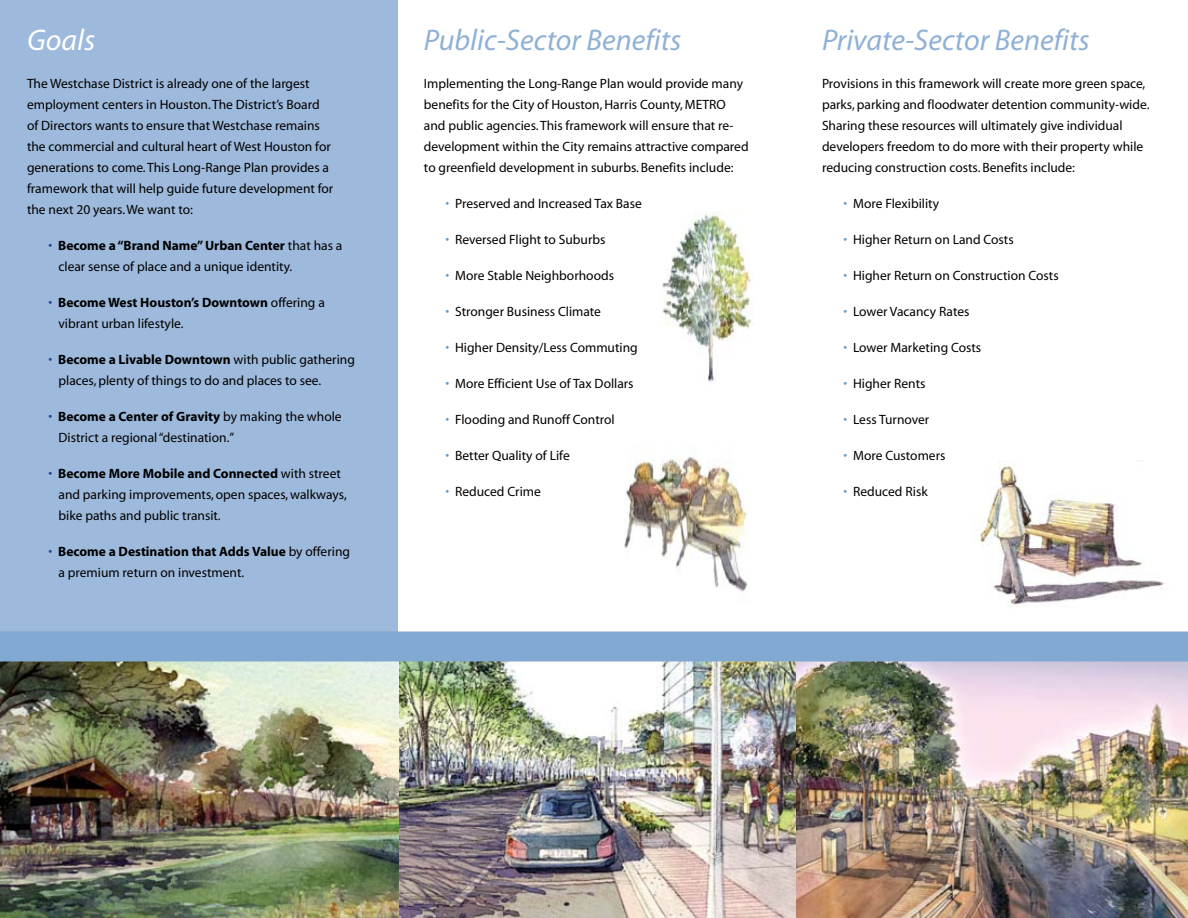
<style>
.page{position:relative;width:1188px;height:918px;background:#fff}
.page>*{position:absolute;margin:0;border:0;box-sizing:border-box;transform-origin:0 0}
.t1{font:italic 30px "Myriad";color:#8fb1d6}
.t2{font:italic 30px "Myriad";color:#fff}
.t3{font:13.5px/21px "Myriad";color:#000}
.s1{color:#24408f}
.s2{font-weight:700}
.s3{color:#6799c8}
</style>
<div class="page">
<img style="left:398px;top:662px;width:790px;height:256px">
<div style="left:0;top:0;width:398px;height:639px;background:#9db9db"></div>
<img style="left:978px;top:465px;width:187px;height:143px">
<img style="left:624px;top:449px;width:124px;height:143px">
<img style="left:662px;top:211px;width:91px;height:171px">
<img style="left:0;top:662px;width:398px;height:256px">
<div style="left:0;top:632px;width:1188px;height:30px;background:#82a9d1"></div>
<h1 class="t2" style="left:27px;top:25px;width:70px">Goals</h1>
<p class="t3" style="left:27px;top:73px;width:308px">The Westchase District is already one of the largest employment centers in Houston. The District’s Board of Directors wants to ensure that Westchase remains the commercial and cultural heart of West Houston for generations to come. This Long-Range Plan provides a framework that will help guide future development for the next 20 years. We want to:</p>
<p class="t3" style="left:59px;top:235px;width:285px;text-indent:-10px"><span class="s1">•</span> <span class="s2">Become a “Brand Name” Urban Center</span> that has a clear sense of place and a unique identity.</p>
<p class="t3" style="left:59px;top:292px;width:268px;text-indent:-10px"><span class="s1">•</span> <span class="s2">Become West Houston’s Downtown</span> offering a vibrant urban lifestyle.</p>
<p class="t3" style="left:58px;top:349px;width:298px;text-indent:-10px"><span class="s1">•</span> <span class="s2">Become a Livable Downtown</span> with public gathering places, plenty of things to do and places to see.</p>
<p class="t3" style="left:58px;top:406px;width:285px;text-indent:-10px"><span class="s1">•</span> <span class="s2">Become a Center of Gravity</span> by making the whole<br>District a regional “destination.”</p>
<p class="t3" style="left:58px;top:463px;width:290px;text-indent:-10px"><span class="s1">•</span> <span class="s2">Become More Mobile and Connected</span> with street and parking improvements, open spaces, walkways, bike paths and public transit.</p>
<p class="t3" style="left:58px;top:541px;width:293px;text-indent:-10px"><span class="s1">•</span> <span class="s2">Become a Destination that Adds Value</span> by offering a premium return on investment.</p>
<h1 class="t1" style="left:424px;top:25px;width:259px">Public-Sector Benefits</h1>
<p class="t3" style="left:424px;top:73px;width:326px">Implementing the Long-Range Plan would provide many benefits for the City of Houston, Harris County, METRO and public agencies. This framework will ensure that re&shy;development within the City remains attractive compared to greenfield development in suburbs. Benefits include:</p>
<p class="t3" style="left:446px;top:193px;width:198px"><span class="s3">•</span> Preserved and Increased Tax Base</p>
<p class="t3" style="left:446px;top:229px;width:161px"><span class="s3">•</span> Reversed Flight to Suburbs</p>
<p class="t3" style="left:446px;top:265px;width:170px"><span class="s3">•</span> More Stable Neighborhoods</p>
<p class="t3" style="left:446px;top:301px;width:157px"><span class="s3">•</span> Stronger Business Climate</p>
<p class="t3" style="left:446px;top:337px;width:194px"><span class="s3">•</span> Higher Density/Less Commuting</p>
<p class="t3" style="left:446px;top:373px;width:190px"><span class="s3">•</span> More Efficient Use of Tax Dollars</p>
<p class="t3" style="left:446px;top:409px;width:171px"><span class="s3">•</span> Flooding and Runoff Control</p>
<p class="t3" style="left:446px;top:445px;width:126px"><span class="s3">•</span> Better Quality of Life</p>
<p class="t3" style="left:446px;top:481px;width:97px"><span class="s3">•</span> Reduced Crime</p>
<h1 class="t1" style="left:822px;top:25px;width:269px">Private-Sector Benefits</h1>
<p class="t3" style="left:822px;top:73px;width:329px">Provisions in this framework will create more green space, parks, parking and floodwater detention community-wide.<br>Sharing these resources will ultimately give individual developers freedom to do more with their property while reducing construction costs. Benefits include:</p>
<p class="t3" style="left:844px;top:193px;width:97px"><span class="s3">•</span> More Flexibility</p>
<p class="t3" style="left:844px;top:229px;width:172px"><span class="s3">•</span> Higher Return on Land Costs</p>
<p class="t3" style="left:844px;top:265px;width:217px"><span class="s3">•</span> Higher Return on Construction Costs</p>
<p class="t3" style="left:844px;top:301px;width:127px"><span class="s3">•</span> Lower Vacancy Rates</p>
<p class="t3" style="left:844px;top:337px;width:139px"><span class="s3">•</span> Lower Marketing Costs</p>
<p class="t3" style="left:844px;top:373px;width:83px"><span class="s3">•</span> Higher Rents</p>
<p class="t3" style="left:844px;top:409px;width:87px"><span class="s3">•</span> Less Turnover</p>
<p class="t3" style="left:844px;top:445px;width:103px"><span class="s3">•</span> More Customers</p>
<p class="t3" style="left:844px;top:481px;width:86px"><span class="s3">•</span> Reduced Risk</p>
</div>
